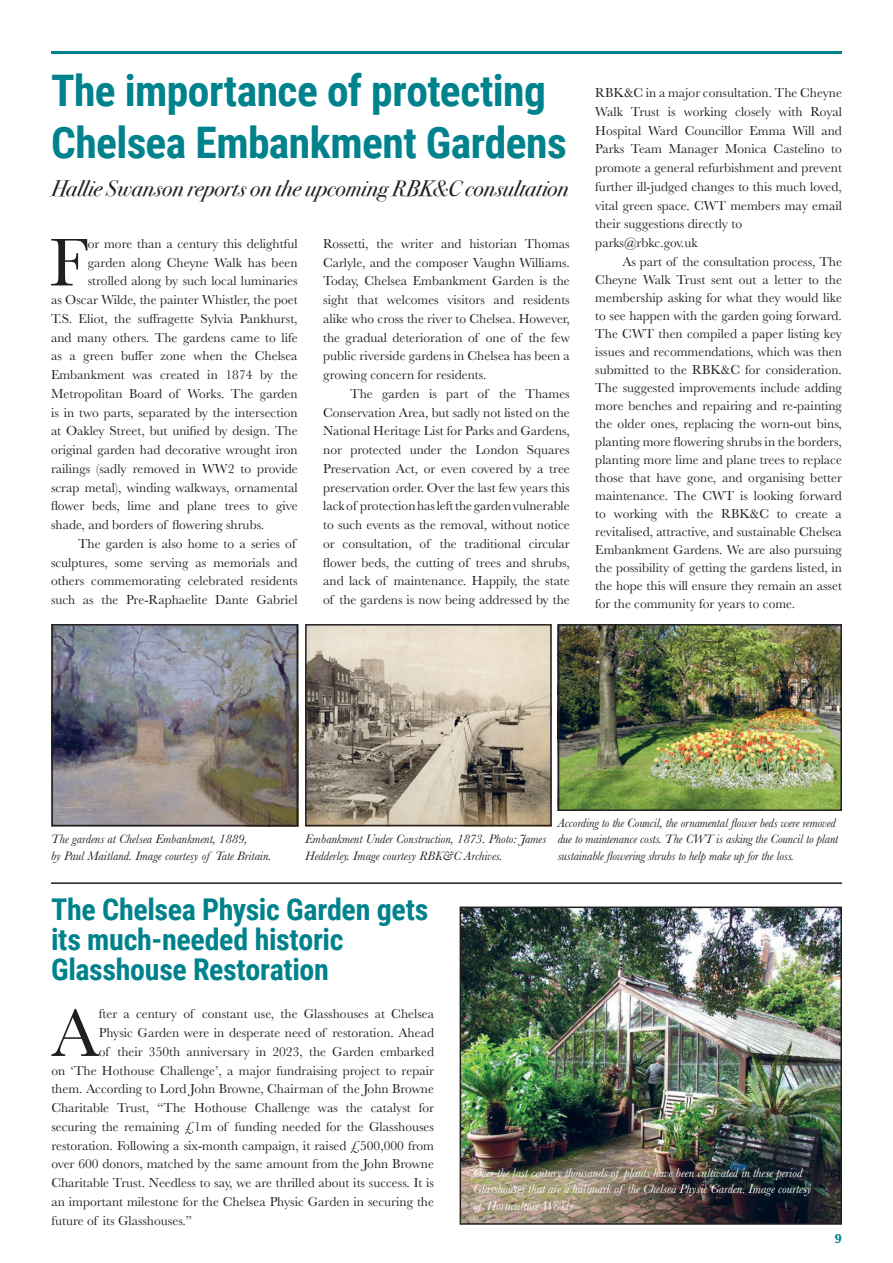
<style>
.page{position:relative;width:893px;height:1263px;background:#fff}
.page>*{position:absolute;margin:0;border:0;box-sizing:border-box;transform-origin:0 0}
.t1{font:70.2px "Baskerville";color:#231f20}
.Article_Header{font:700 43.5px/52.5px "Roboto Condensed";letter-spacing:-.01em;color:#00828d}
.Article_Header-2{font:700 30px/30px "Roboto Condensed";letter-spacing:-.01em;color:#00828d}
.Article_Header-3{font:italic 22.5px "Bodoni Svty Two ITCTT";color:#231f20}
.t2{font:13.5px/18.8px "Baskerville";color:#231f20;text-align:justify}
.t3{font:700 13.5px "Baskerville";color:#00828d}
.t4{font:italic 12.75px/16.5px "Baskerville";letter-spacing:-.01em;color:#231f20}
.t5{font:italic 12.75px/16.5px "Baskerville";color:#fff}
</style>
<div class="page">
<hr style="left:51px;top:51px;width:791px;height:3px;background:#00828d">
<img style="left:54px;top:627px;width:241px;height:196px">
<div style="left:51px;top:624px;width:247px;height:202px;border:2px solid #231f20"></div>
<img style="left:308px;top:627px;width:241px;height:196px">
<div style="left:305px;top:624px;width:247px;height:202px;border:2px solid #231f20"></div>
<img style="left:561px;top:627px;width:278px;height:181px">
<div style="left:558px;top:624px;width:284px;height:187px;border:2px solid #231f20"></div>
<hr style="left:51px;top:882px;width:791px;height:2px;background:#231f20">
<img style="left:463px;top:909px;width:376px;height:313px">
<div style="left:460px;top:906px;width:382px;height:319px;border:2px solid #231f20"></div>
<p class="Article_Header" style="left:51px;top:63px;width:517px">The importance of protecting<br>Chelsea Embankment Gardens</p>
<p class="Article_Header-3" style="left:51px;top:168px;width:519px">Hallie Swanson reports on the upcoming RBK&amp;C consultation</p>
<p class="t1" style="left:49px;top:218px;width:40px">F</p>
<p class="t2" style="left:88px;top:234px;width:211px">or more than a century this delightful</p>
<p class="t2" style="left:323px;top:234px;width:248px">Rossetti, the writer and historian Thomas Carlyle, and the composer Vaughn Williams.<br>Today, Chelsea Embankment Garden is the sight that welcomes visitors and residents alike who cross the river to Chelsea. However, the gradual deterioration of one of the few public riverside gardens in Chelsea has been a growing concern for residents.</p>
<p class="t2" style="left:323px;top:384px;width:248px;text-indent:27px">The garden is part of the Thames Conservation Area, but sadly not listed on the National Heritage List for Parks and Gardens, nor protected under the London Squares Preservation Act, or even covered by a tree preservation order. Over the last few years this lack of protection has left the garden vulnerable to such events as the removal, without notice or consultation, of the traditional circular flower beds, the cutting of trees and shrubs, and lack of maintenance. Happily, the state of the gardens is now being addressed by the</p>
<p class="t2" style="left:88px;top:253px;width:211px">garden along Cheyne Walk has been</p>
<p class="t2" style="left:88px;top:272px;width:211px">strolled along by such local luminaries</p>
<p class="t2" style="left:51px;top:291px;width:248px">as Oscar Wilde, the painter Whistler, the poet</p>
<p class="t2" style="left:51px;top:309px;width:248px">T.S. Eliot, the suffragette Sylvia Pankhurst,</p>
<p class="t2" style="left:51px;top:328px;width:248px">and many others. The gardens came to life</p>
<p class="t2" style="left:51px;top:347px;width:248px">as a green buffer zone when the Chelsea</p>
<p class="t2" style="left:51px;top:366px;width:248px">Embankment was created in 1874 by the</p>
<p class="t2" style="left:51px;top:384px;width:248px">Metropolitan Board of Works. The garden</p>
<p class="t2" style="left:51px;top:403px;width:248px">is in two parts, separated by the intersection</p>
<p class="t2" style="left:51px;top:422px;width:248px">at Oakley Street, but unified by design. The</p>
<p class="t2" style="left:51px;top:441px;width:248px">original garden had decorative wrought iron</p>
<p class="t2" style="left:51px;top:459px;width:248px">railings (sadly removed in WW2 to provide</p>
<p class="t2" style="left:51px;top:478px;width:248px">scrap metal), winding walkways, ornamental</p>
<p class="t2" style="left:51px;top:497px;width:248px">flower beds, lime and plane trees to give</p>
<p class="t2" style="left:51px;top:516px;width:215px">shade, and borders of flowering shrubs.</p>
<p class="t2" style="left:51px;top:534px;width:248px;text-align:left;text-indent:27px">The garden is also home to a series of sculptures, some serving as memorials and others commemorating celebrated residents such as the Pre-Raphaelite Dante Gabriel</p>
<p class="t2" style="left:595px;top:84px;width:248px">RBK&amp;C in a major consultation. The Cheyne Walk Trust is working closely with Royal Hospital Ward Councillor Emma Will and Parks Team Manager Monica Castelino to promote a general refurbishment and prevent further ill-judged changes to this much loved, vital green space. CWT members may email their suggestions directly to</p>
<p class="t2" style="left:595px;top:234px;width:104px">parks@rbkc.gov.uk</p>
<p class="t2" style="left:595px;top:253px;width:248px;line-height:18px;text-indent:27px">As part of the consultation process, The Cheyne Walk Trust sent out a letter to the membership asking for what they would like to see happen with the garden going forward.<br>The CWT then compiled a paper listing key issues and recommendations, which was then submitted to the RBK&amp;C for consideration.<br>The suggested improvements include adding more benches and repairing and re-painting the older ones, replacing the worn-out bins, planting more flowering shrubs in the borders, planting more lime and plane trees to replace those that have gone, and organising better maintenance. The CWT is looking forward to working with the RBK&amp;C to create a revitalised, attractive, and sustainable Chelsea Embankment Gardens. We are also pursuing the possibility of getting the gardens listed, in the hope this will ensure they remain an asset for the community for years to come.</p>
<p class="t4" style="left:51px;top:831px;width:222px">The gardens at Chelsea Embankment, 1889,<br>by Paul Maitland. Image courtesy of Tate Britain.</p>
<p class="t4" style="left:305px;top:831px;width:243px">Embankment Under Construction, 1873. Photo: James<br>Hedderley. Image courtesy RBK&amp;C Archives.</p>
<p class="t4" style="left:558px;top:814px;width:282px">According to the Council, the ornamental flower beds were removed due to maintenance costs. The CWT is asking the Council to plant sustainable flowering shrubs to help make up for the loss.</p>
<p class="Article_Header-2" style="left:51px;top:894px;width:379px">The Chelsea Physic Garden gets its much-needed historic<br>Glasshouse Restoration</p>
<p class="t1" style="left:51px;top:988px;width:49px">A</p>
<p class="t2" style="left:99px;top:1005px;width:337px">fter a century of constant use, the Glasshouses at Chelsea</p>
<p class="t2" style="left:99px;top:1024px;width:337px">Physic Garden were in desperate need of restoration. Ahead</p>
<p class="t2" style="left:99px;top:1042px;width:337px">of their 350th anniversary in 2023, the Garden embarked</p>
<p class="t2" style="left:51px;top:1061px;width:384px">on ‘The Hothouse Challenge’, a major fundraising project to repair</p>
<p class="t2" style="left:51px;top:1080px;width:384px">them. According to Lord John Browne, Chairman of the John Browne</p>
<p class="t2" style="left:51px;top:1099px;width:384px">Charitable Trust, “The Hothouse Challenge was the catalyst for</p>
<p class="t2" style="left:51px;top:1117px;width:384px">securing the remaining £1m of funding needed for the Glasshouses</p>
<p class="t2" style="left:51px;top:1136px;width:384px">restoration. Following a six-month campaign, it raised £500,000 from</p>
<p class="t2" style="left:51px;top:1155px;width:384px">over 600 donors, matched by the same amount from the John Browne</p>
<p class="t2" style="left:51px;top:1174px;width:384px">Charitable Trust. Needless to say, we are thrilled about its success. It is</p>
<p class="t2" style="left:51px;top:1192px;width:384px">an important milestone for the Chelsea Physic Garden in securing the</p>
<p class="t2" style="left:51px;top:1211px;width:142px">future of its Glasshouses.”</p>
<p class="t5" style="left:473px;top:1164px;width:340px">Over the last century thousands of plants have been cultivated in these period<br>Glasshouses that are a hallmark of the Chelsea Physic Garden. Image courtesy of Horticulture Weekly</p>
<p class="t3" style="left:835px;top:1229px;width:9px">9</p>
</div>
